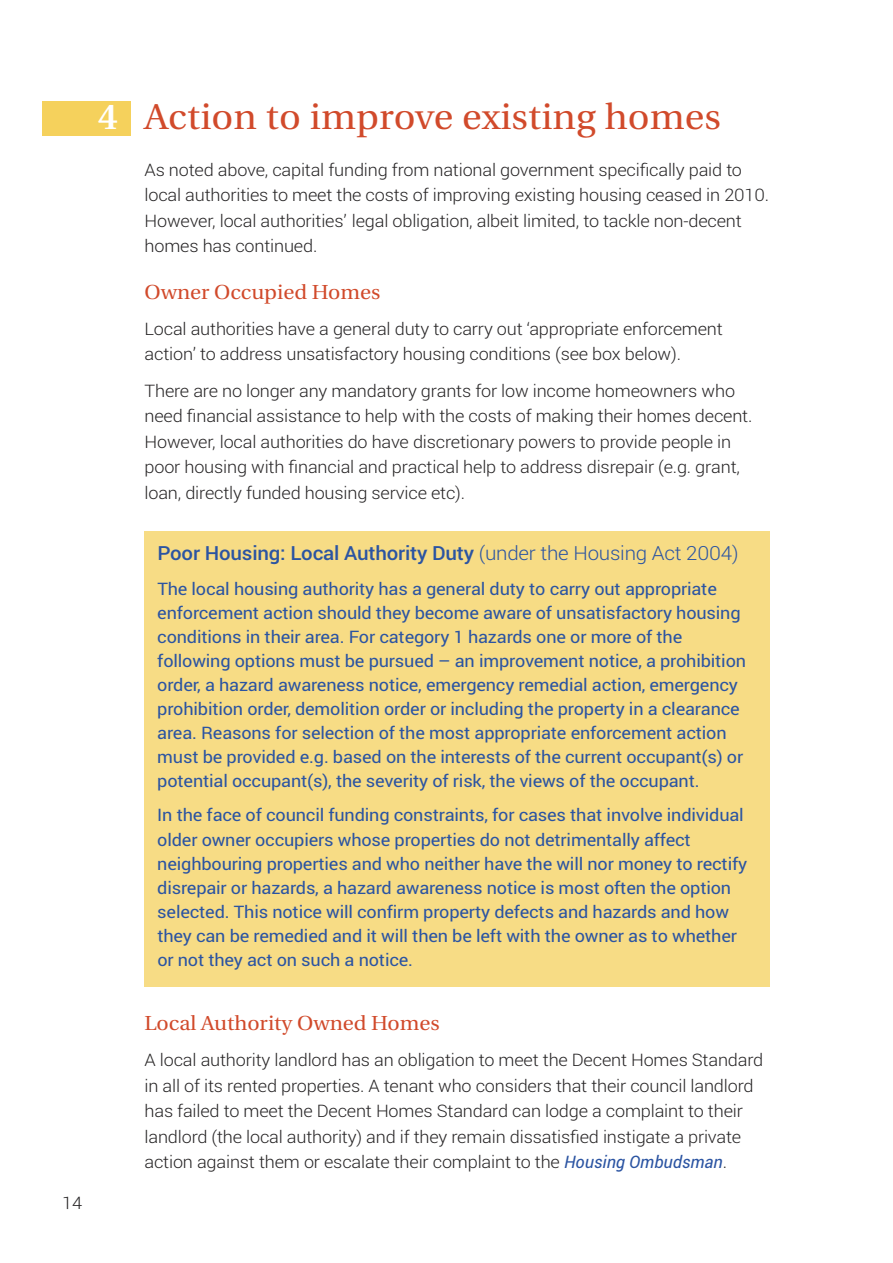
<style>
.page{position:relative;width:893px;height:1263px;background:#fff}
.page>*{position:absolute;margin:0;border:0;box-sizing:border-box;transform-origin:0 0}
.t1{font:36px "Utopia";letter-spacing:.005em;color:#d14a2b;scale:1.05 1}
.t2{font:600 36px "Utopia";color:#fff;scale:1.05 1}
.t3{font:20.25px "Utopia";color:#d14a2b;scale:1.05 1}
.t4{font:500 19.5px "Roboto";letter-spacing:-.01em;color:#2b54a2;scale:1.05 1}
.t5{font:300 17.25px/25.5px "Roboto";letter-spacing:-.01em;color:#272526;scale:1.05 1}
.t6{font:17.25px/24px "Roboto";letter-spacing:-.01em;color:#2b54a2;scale:1.05 1}
.s1{font-weight:300}
.s2{font-weight:400;font-style:italic;color:#2b54a2}
</style>
<div class="page">
<div style="left:145px;top:531px;width:625px;height:455px;background:#f7dc85"></div>
<div style="left:43px;top:101px;width:88px;height:34px;background:#f5d15c"></div>
<h1 class="t2" style="left:97px;top:102px;width:21px">4</h1>
<p class="t5" style="left:62px;top:1190px;width:21px">14</p>
<h1 class="t1" style="left:145px;top:102px;width:550px">Action to improve existing homes</h1>
<p class="t5" style="left:145px;top:157px;width:596px">As noted above, capital funding from national government specifically paid to local authorities to meet the costs of improving existing housing ceased in 2010.<br>However, local authorities’ legal obligation, albeit limited, to tackle non-decent homes has continued.</p>
<p class="t3" style="left:145px;top:284px;width:226px">Owner Occupied Homes</p>
<p class="t5" style="left:145px;top:316px;width:552px">Local authorities have a general duty to carry out ‘appropriate enforcement action’ to address unsatisfactory housing conditions (see box below).</p>
<p class="t5" style="left:145px;top:378px;width:580px">There are no longer any mandatory grants for low income homeowners who need financial assistance to help with the costs of making their homes decent.<br>However, local authorities do have discretionary powers to provide people in poor housing with financial and practical help to address disrepair (e.g. grant, loan, directly funded housing service etc).</p>
<p class="t4" style="left:157px;top:542px;width:555px">Poor Housing: Local Authority Duty <span class="s1">(under the Housing Act 2004)</span></p>
<p class="t6" style="left:157px;top:577px;width:562px">The local housing authority has a general duty to carry out appropriate enforcement action should they become aware of unsatisfactory housing conditions in their area. For category 1 hazards one or more of the following options must be pursued – an improvement notice, a prohibition order, a hazard awareness notice, emergency remedial action, emergency prohibition order, demolition order or including the property in a clearance area. Reasons for selection of the most appropriate enforcement action must be provided e.g. based on the interests of the current occupant(s) or potential occupant(s), the severity of risk, the views of the occupant.</p>
<p class="t6" style="left:157px;top:803px;width:563px">In the face of council funding constraints, for cases that involve individual older owner occupiers whose properties do not detrimentally affect neighbouring properties and who neither have the will nor money to rectify disrepair or hazards, a hazard awareness notice is most often the option selected. This notice will confirm property defects and hazards and how they can be remedied and it will then be left with the owner as to whether or not they act on such a notice.</p>
<p class="t3" style="left:145px;top:1015px;width:283px">Local Authority Owned Homes</p>
<p class="t5" style="left:145px;top:1047px;width:591px">A local authority landlord has an obligation to meet the Decent Homes Standard in all of its rented properties. A tenant who considers that their council landlord has failed to meet the Decent Homes Standard can lodge a complaint to their landlord (the local authority) and if they remain dissatisfied instigate a private action against them or escalate their complaint to the <span class="s2">Housing Ombudsman</span>.</p>
</div>
